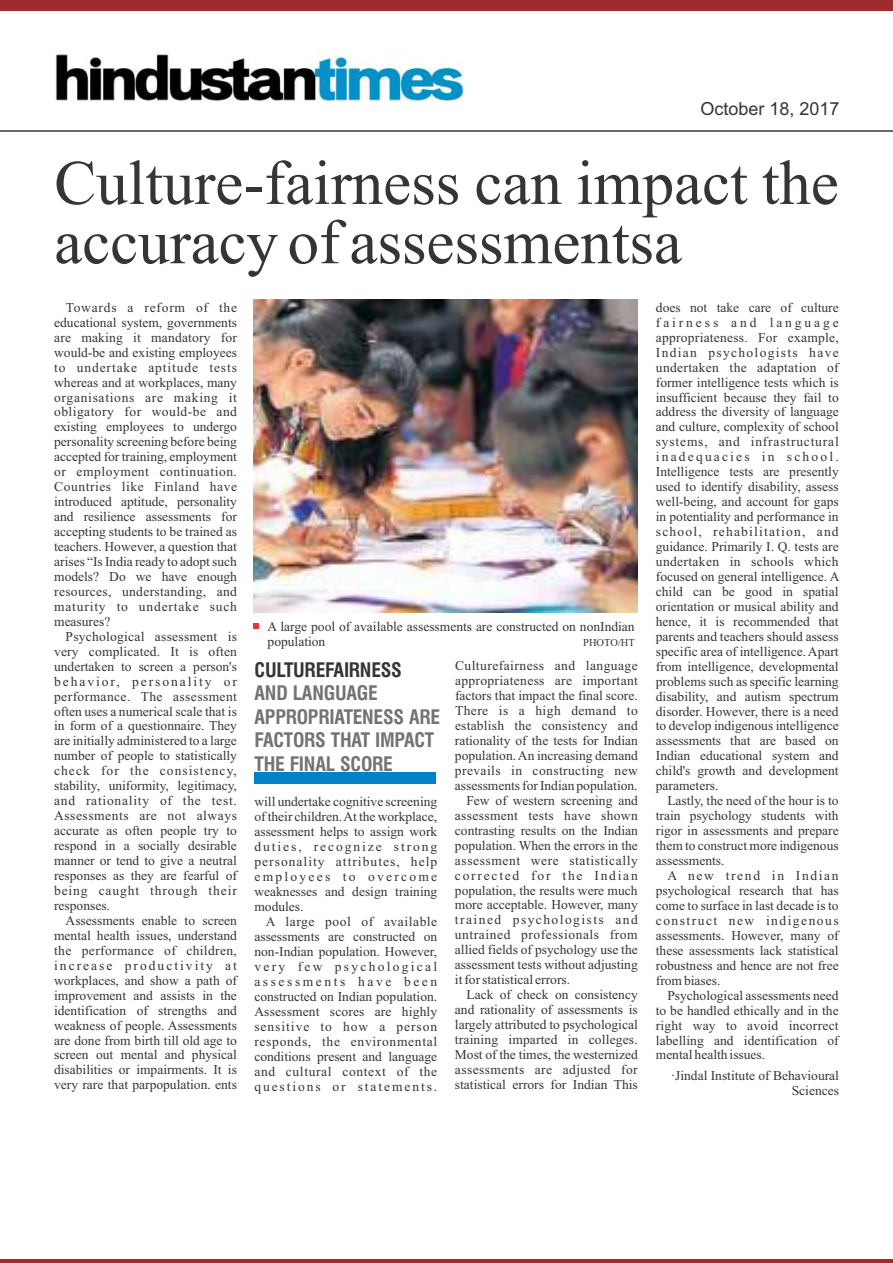
<style>
.page{position:relative;width:893px;height:1263px;background:#fff}
.page>*{position:absolute;margin:0;border:0;box-sizing:border-box;transform-origin:0 0}
.t1{font:63px/59.2px "Times New Roman";color:#373435}
.t2{font:700 condensed 19.5px/23.4px "Swiss 721 BT";letter-spacing:-.015em;color:#727376}
.t3{font:700 condensed 19.5px "Swiss 721 BT";letter-spacing:-.01em;color:#373435}
.t4{font:18px "Arial";color:#373435}
.t5{font:13.5px/15px "Times New Roman";color:#373435;text-align:justify}
.t6{font:13.5px "Times New Roman";letter-spacing:.04em;color:#373435}
.t7{font:13.5px "Times New Roman";letter-spacing:.025em;color:#373435}
.t8{font:13.5px "Times New Roman";letter-spacing:.03em;color:#373435}
.t9{font:13.5px "Times New Roman";letter-spacing:.035em;color:#373435}
.t10{font:13.5px "Times New Roman";letter-spacing:.02em;color:#373435}
.t11{font:13.5px "Times New Roman";letter-spacing:.11em;color:#373435}
.t12{font:13.5px "Times New Roman";letter-spacing:.13em;color:#373435}
.t13{font:10.5px "Times New Roman";color:#373435}
</style>
<div class="page">
<hr style="left:0;top:130px;width:893px;height:2px;background:#373435">
<div style="left:0;top:0;width:893px;height:10px;background:#a02b2d"></div>
<hr style="left:0;top:1259px;width:893px;height:4px;background:#a02b2d">
<img style="left:55px;top:50px;width:412px;height:51px">
<img style="left:253px;top:300px;width:385px;height:312px">
<div style="left:254px;top:772px;width:182px;height:11px;background:#0082c6"></div>
<svg style="left:253px;top:623px;width:5px;height:5px"></svg>
<h3 class="t4" style="left:700px;top:102px;width:141px">October 18, 2017</h3>
<h1 class="t1" style="left:54px;top:159px;width:786px">Culture-fairness can impact the accuracy of assessmentsa</h1>
<p class="t5" style="left:54px;top:301px;width:184px;text-indent:12px">Towards a reform of the educational system, governments are making it mandatory for would-be and existing employees to undertake aptitude tests whereas and at workplaces, many organisations are making it obligatory for would-be and existing employees to undergo personality screening before being accepted for training, employment or employment continuation.<br>Countries like Finland have introduced aptitude, personality and resilience assessments for accepting students to be trained as teachers. However, a question that arises “Is India ready to adopt such models? Do we have enough resources, understanding, and maturity to undertake such measures?</p>
<p class="t5" style="left:54px;top:630px;width:184px;text-indent:12px">Psychological assessment is very complicated. It is often undertaken to screen a person's behavior, personality or performance. The assessment often uses a numerical scale that is in form of a questionnaire. They are initially administered to a large number of people to statistically check for the consistency, stability, uniformity, legitimacy, and rationality of the test.<br>Assessments are not always accurate as often people try to respond in a socially desirable manner or tend to give a neutral responses as they are fearful of being caught through their responses.</p>
<p class="t5" style="left:54px;top:914px;width:184px;text-indent:12px">Assessments enable to screen mental health issues, understand the performance of children, increase productivity at workplaces, and show a path of improvement and assists in the identification of strengths and weakness of people. Assessments are done from birth till old age to screen out mental and physical disabilities or impairments. It is very rare that parpopulation. ents</p>
<p class="t5" style="left:268px;top:620px;width:369px">A large pool of available assessments are constructed on nonIndian population</p>
<p class="t13" style="left:583px;top:639px;width:53px">PHOTO/HT</p>
<h2 class="t3" style="left:255px;top:662px;width:149px">CULTUREFAIRNESS</h2>
<h2 class="t2" style="left:255px;top:684px;width:187px">AND LANGUAGE<br>APPROPRIATENESS ARE<br>FACTORS THAT IMPACT<br>THE FINAL SCORE</h2>
<p class="t5" style="left:254px;top:796px;width:184px">will undertake cognitive screening of their children. At the workplace, assessment helps to assign work duties, recognize strong personality attributes, help employees to overcome weaknesses and design training modules.</p>
<p class="t5" style="left:254px;top:915px;width:184px;text-indent:12px">A large pool of available assessments are constructed on non-Indian population. However, very few psychological assessments have been constructed on Indian population.<br>Assessment scores are highly sensitive to how a person responds, the environmental conditions present and language and cultural context of the questions or statements.</p>
<p class="t9" style="left:455px;top:661px;width:184px">Culturefairness and language</p>
<p class="t7" style="left:455px;top:676px;width:184px">appropriateness are important</p>
<p class="t5" style="left:455px;top:689px;width:184px">factors that impact the final score.</p>
<p class="t9" style="left:455px;top:706px;width:184px">There is a high demand to</p>
<p class="t10" style="left:455px;top:721px;width:184px">establish the consistency and</p>
<p class="t5" style="left:455px;top:734px;width:184px">rationality of the tests for Indian</p>
<p class="t5" style="left:455px;top:749px;width:184px">population. An increasing demand</p>
<p class="t8" style="left:455px;top:765px;width:184px">prevails in constructing new</p>
<p class="t5" style="left:455px;top:779px;width:184px">assessments for Indian population.</p>
<p class="t5" style="left:466px;top:794px;width:173px">Few of western screening and</p>
<p class="t7" style="left:455px;top:810px;width:184px">assessment tests have shown</p>
<p class="t5" style="left:455px;top:824px;width:184px">contrasting results on the Indian</p>
<p class="t5" style="left:455px;top:839px;width:184px">population. When the errors in the</p>
<p class="t6" style="left:455px;top:855px;width:184px">assessment were statistically</p>
<p class="t12" style="left:455px;top:870px;width:184px">corrected for the Indian</p>
<p class="t5" style="left:455px;top:884px;width:184px">population, the results were much</p>
<p class="t5" style="left:455px;top:899px;width:184px">more acceptable. However, many</p>
<p class="t11" style="left:455px;top:915px;width:184px">trained psychologists and</p>
<p class="t6" style="left:455px;top:930px;width:184px">untrained professionals from</p>
<p class="t5" style="left:455px;top:943px;width:184px">allied fields of psychology use the</p>
<p class="t5" style="left:455px;top:958px;width:184px">assessment tests without adjusting</p>
<p class="t5" style="left:455px;top:973px;width:117px">it for statistical errors.</p>
<p class="t5" style="left:466px;top:988px;width:173px">Lack of check on consistency</p>
<p class="t5" style="left:455px;top:1003px;width:184px">and rationality of assessments is</p>
<p class="t5" style="left:455px;top:1018px;width:184px">largely attributed to psychological</p>
<p class="t5" style="left:455px;top:1033px;width:184px">training imparted in colleges.</p>
<p class="t5" style="left:455px;top:1048px;width:184px">Most of the times, the westernized</p>
<p class="t8" style="left:455px;top:1064px;width:184px">assessments are adjusted for</p>
<p class="t5" style="left:455px;top:1078px;width:184px">statistical errors for Indian This</p>
<p class="t5" style="left:656px;top:301px;width:185px">does not take care of culture fairness and language appropriateness. For example, Indian psychologists have undertaken the adaptation of former intelligence tests which is insufficient because they fail to address the diversity of language and culture, complexity of school systems, and infrastructural inadequacies in school.<br>Intelligence tests are presently used to identify disability, assess well-being, and account for gaps in potentiality and performance in school, rehabilitation, and guidance. Primarily I. Q. tests are undertaken in schools which focused on general intelligence. A child can be good in spatial orientation or musical ability and hence, it is recommended that parents and teachers should assess specific area of intelligence. Apart from intelligence, developmental problems such as specific learning disability, and autism spectrum disorder. However, there is a need to develop indigenous intelligence assessments that are based on Indian educational system and child's growth and development parameters.</p>
<p class="t5" style="left:656px;top:794px;width:184px;text-indent:11px">Lastly, the need of the hour is to train psychology students with rigor in assessments and prepare them to construct more indigenous assessments.</p>
<p class="t5" style="left:656px;top:869px;width:184px;text-indent:12px">A new trend in Indian psychological research that has come to surface in last decade is to construct new indigenous assessments. However, many of these assessments lack statistical robustness and hence are not free from biases.</p>
<p class="t5" style="left:656px;top:989px;width:184px;text-indent:12px">Psychological assessments need to be handled ethically and in the right way to avoid incorrect labelling and identification of mental health issues.</p>
<p class="t5" style="left:671px;top:1069px;width:170px;text-align:right">· Jindal Institute of Behavioural<br>Sciences</p>
</div>
